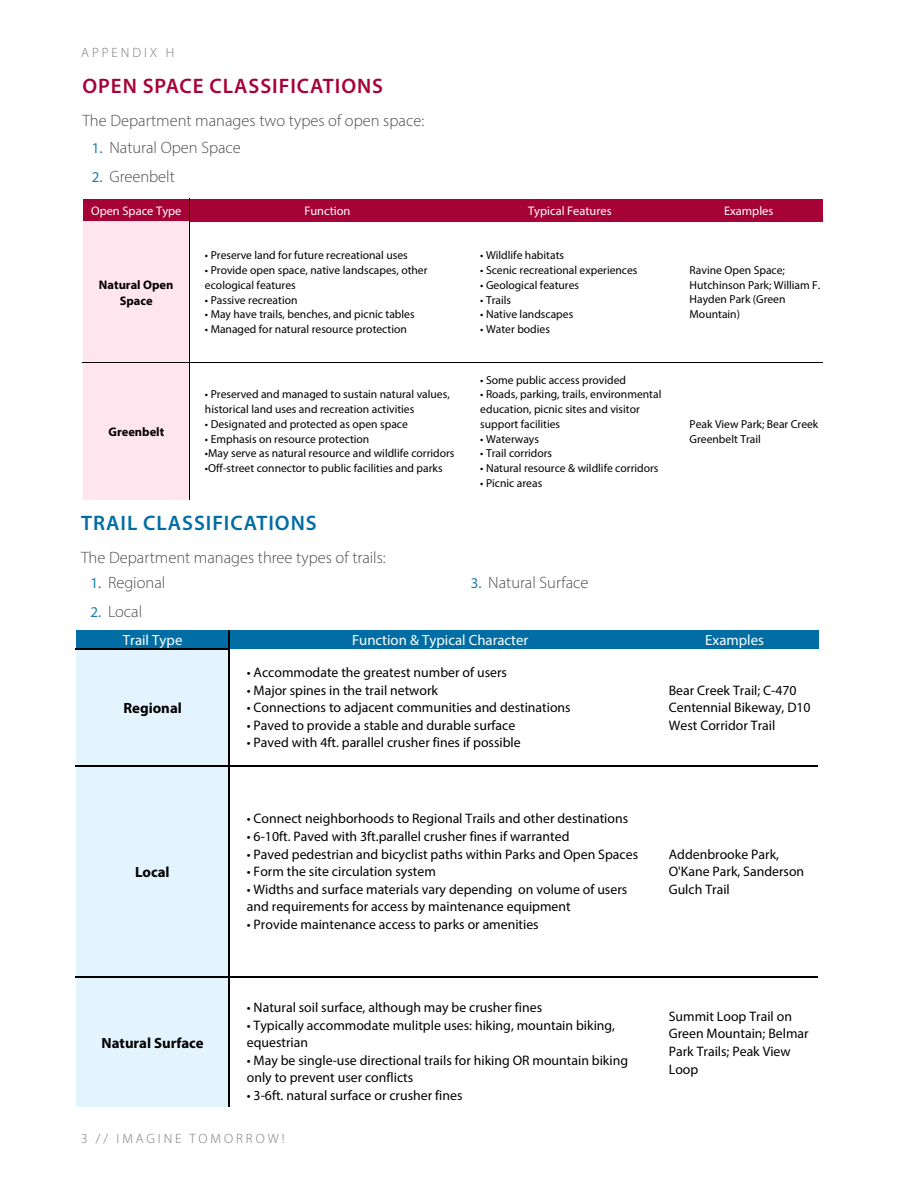
<style>
.page{position:relative;width:918px;height:1188px;background:#fff}
.page>*{position:absolute;margin:0;border:0;box-sizing:border-box;transform-origin:0 0}
.Subhead_2_span{font:600 21px "Myriad Pro";letter-spacing:.045em;color:#a70237}
.Subhead_2_span-2{font:600 21px "Myriad Pro";letter-spacing:.045em;color:#006ea4}
.Body_Text_span{font:300 16.5px "Myriad Pro";color:#4b4c4d}
.t1{font:14.85px "Myriad Pro";color:#fff}
.t2{font:700 14.85px "Myriad Pro";color:#000}
.t3{font:13.8px/17.5px "Myriad Pro";color:#000}
.Pager_Header___Numbe{font:300 13.5px "Myriad Pro";letter-spacing:.22em;color:#76787b}
.t4{font:12.45px "Myriad Pro";color:#fff}
.t5{font:700 12.45px/16.2px "Myriad Pro";color:#000;text-align:center}
.t6{font:11.55px/14.7px "Myriad Pro";color:#000}
.s1{font-weight:400;font-size:15px;color:#1a7cad}
</style>
<div class="page">
<div style="left:76px;top:631px;width:742px;height:18px;background:#006ea4"></div>
<div style="left:76px;top:649px;width:153px;height:458px;background:#e3f4ff"></div>
<hr style="left:228px;top:630px;width:1px;height:477px;background:#000">
<hr style="left:76px;top:649px;width:153px;height:1px;background:#000">
<hr style="left:76px;top:766px;width:742px;height:1px;background:#000">
<hr style="left:76px;top:976px;width:742px;height:1px;background:#000">
<div style="left:83px;top:199px;width:740px;height:23px;background:#a70237"></div>
<div style="left:83px;top:222px;width:107px;height:278px;background:#ffe5ed"></div>
<hr style="left:189px;top:199px;width:1px;height:301px;background:#000">
<hr style="left:82px;top:362px;width:741px;height:1px;background:#000">
<p class="Pager_Header___Numbe" style="left:81px;top:44px;width:95px">APPENDIX H</p>
<p class="Subhead_2_span" style="left:83px;top:72px;width:302px">OPEN SPACE CLASSIFICATIONS</p>
<p class="Body_Text_span" style="left:82px;top:110px;width:343px">The Department manages two types of open space:</p>
<p class="Body_Text_span" style="left:92px;top:138px;width:151px"><span class="s1">1.</span> Natural Open Space</p>
<p class="Body_Text_span" style="left:92px;top:166px;width:85px"><span class="s1">2.</span> Greenbelt</p>
<p class="t4" style="left:91px;top:203px;width:92px">Open Space Type</p>
<p class="t4" style="left:304px;top:203px;width:48px">Function</p>
<p class="t4" style="left:528px;top:203px;width:85px">Typical Features</p>
<p class="t4" style="left:724px;top:203px;width:51px">Examples</p>
<p class="t5" style="left:99px;top:276px;width:76px">Natural Open<br>Space</p>
<p class="t5" style="left:109px;top:423px;width:57px">Greenbelt</p>
<p class="t6" style="left:205px;top:248px;width:204px">• Preserve land for future recreational uses</p>
<p class="t6" style="left:205px;top:263px;width:224px">• Provide open space, native landscapes, other ecological features</p>
<p class="t6" style="left:205px;top:292px;width:94px">• Passive recreation</p>
<p class="t6" style="left:205px;top:307px;width:211px">• May have trails, benches, and picnic tables</p>
<p class="t6" style="left:205px;top:322px;width:203px">• Managed for natural resource protection</p>
<p class="t6" style="left:205px;top:387px;width:246px">• Preserved and managed to sustain natural values, historical land uses and recreation activities</p>
<p class="t6" style="left:205px;top:416px;width:204px">• Designated and protected as open space</p>
<p class="t6" style="left:205px;top:431px;width:166px">• Emphasis on resource protection</p>
<p class="t6" style="left:205px;top:446px;width:251px">•May serve as natural resource and wildlife corridors</p>
<p class="t6" style="left:205px;top:461px;width:239px">•Off-street connector to public facilities and parks</p>
<p class="Subhead_2_span-2" style="left:81px;top:509px;width:237px">TRAIL CLASSIFICATIONS</p>
<p class="Body_Text_span" style="left:81px;top:547px;width:306px">The Department manages three types of trails:</p>
<p class="Body_Text_span" style="left:90px;top:573px;width:76px"><span class="s1">1.</span> Regional</p>
<p class="Body_Text_span" style="left:90px;top:602px;width:53px"><span class="s1">2.</span> Local</p>
<p class="t6" style="left:480px;top:248px;width:85px">• Wildlife habitats</p>
<p class="t6" style="left:480px;top:263px;width:159px">• Scenic recreational experiences</p>
<p class="t6" style="left:480px;top:277px;width:100px">• Geological features</p>
<p class="t6" style="left:480px;top:292px;width:32px">• Trails</p>
<p class="t6" style="left:480px;top:307px;width:94px">• Native landscapes</p>
<p class="t6" style="left:480px;top:322px;width:71px">• Water bodies</p>
<p class="t6" style="left:480px;top:372px;width:147px">• Some public access provided</p>
<p class="t6" style="left:480px;top:387px;width:183px">• Roads, parking, trails, environmental education, picnic sites and visitor support facilities</p>
<p class="t6" style="left:480px;top:431px;width:60px">• Waterways</p>
<p class="t6" style="left:480px;top:446px;width:73px">• Trail corridors</p>
<p class="t6" style="left:480px;top:461px;width:180px">• Natural resource &amp; wildlife corridors</p>
<p class="t6" style="left:480px;top:475px;width:63px">• Picnic areas</p>
<p class="Body_Text_span" style="left:471px;top:573px;width:119px"><span class="s1">3.</span> Natural Surface</p>
<p class="t6" style="left:690px;top:263px;width:132px">Ravine Open Space;<br>Hutchinson Park; William F.<br>Hayden Park (Green<br>Mountain)</p>
<p class="t6" style="left:690px;top:416px;width:130px">Peak View Park; Bear Creek<br>Greenbelt Trail</p>
<p class="t1" style="left:123px;top:631px;width:61px">Trail Type</p>
<p class="t1" style="left:352px;top:631px;width:178px">Function &amp; Typical Character</p>
<p class="t1" style="left:705px;top:631px;width:60px">Examples</p>
<p class="t2" style="left:123px;top:698px;width:60px">Regional</p>
<p class="t2" style="left:135px;top:862px;width:36px">Local</p>
<p class="t2" style="left:102px;top:1033px;width:104px">Natural Surface</p>
<p class="t3" style="left:247px;top:664px;width:262px">• Accommodate the greatest number of users</p>
<p class="t3" style="left:247px;top:681px;width:193px">• Major spines in the trail network</p>
<p class="t3" style="left:247px;top:699px;width:325px">• Connections to adjacent communities and destinations</p>
<p class="t3" style="left:247px;top:716px;width:270px">• Paved to provide a stable and durable surface</p>
<p class="t3" style="left:247px;top:734px;width:275px">• Paved with 4ft. parallel crusher fines if possible</p>
<p class="t3" style="left:247px;top:810px;width:383px">• Connect neighborhoods to Regional Trails and other destinations</p>
<p class="t3" style="left:247px;top:827px;width:324px">• 6-10ft. Paved with 3ft.parallel crusher fines if warranted</p>
<p class="t3" style="left:247px;top:845px;width:393px">• Paved pedestrian and bicyclist paths within Parks and Open Spaces</p>
<p class="t3" style="left:247px;top:863px;width:191px">• Form the site circulation system</p>
<p class="t3" style="left:247px;top:880px;width:382px">• Widths and surface materials vary depending on volume of users and requirements for access by maintenance equipment</p>
<p class="t3" style="left:247px;top:915px;width:293px">• Provide maintenance access to parks or amenities</p>
<p class="t3" style="left:247px;top:998px;width:297px">• Natural soil surface, although may be crusher fines</p>
<p class="t3" style="left:247px;top:1016px;width:370px">• Typically accommodate mulitple uses: hiking, mountain biking, equestrian</p>
<p class="t3" style="left:247px;top:1051px;width:383px">• May be single-use directional trails for hiking OR mountain biking only to prevent user conflicts</p>
<p class="t3" style="left:247px;top:1086px;width:217px">• 3-6ft. natural surface or crusher fines</p>
<p class="Pager_Header___Numbe" style="left:81px;top:1130px;width:205px">3 // IMAGINE TOMORROW!</p>
<p class="t3" style="left:669px;top:681px;width:143px">Bear Creek Trail; C-470<br>Centennial Bikeway, D10<br>West Corridor Trail</p>
<p class="t3" style="left:669px;top:845px;width:137px">Addenbrooke Park,<br>O'Kane Park, Sanderson<br>Gulch Trail</p>
<p class="t3" style="left:669px;top:1007px;width:141px">Summit Loop Trail on<br>Green Mountain; Belmar<br>Park Trails; Peak View<br>Loop</p>
</div>
